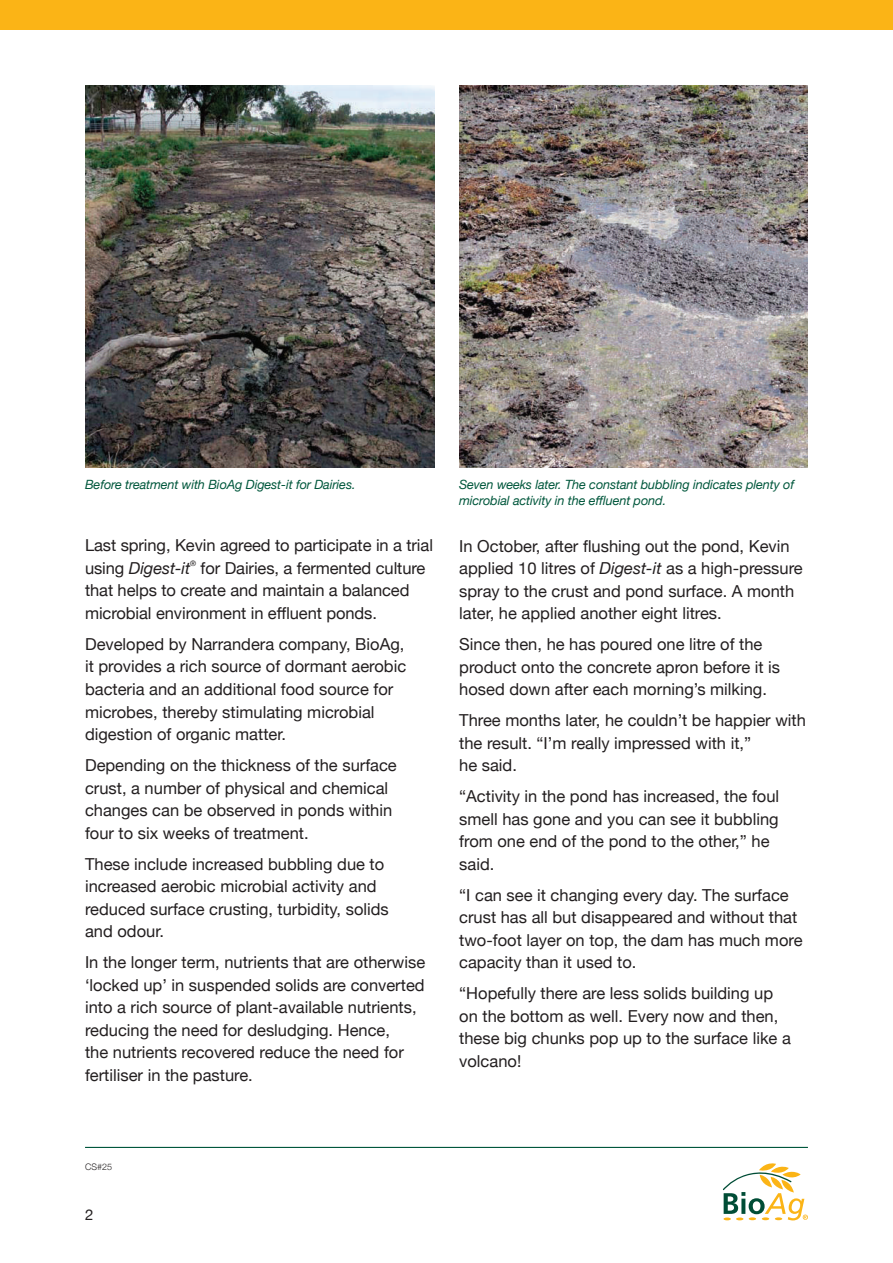
<style>
.page{position:relative;width:893px;height:1263px;background:#fff}
.page>*{position:absolute;margin:0;border:0;box-sizing:border-box;transform-origin:0 0}
.t1{font:16.5px/22.5px "Helvetica Neue";color:#231f20}
.t2{font:15px "Helvetica Neue";color:#231f20}
.t3{font:italic 12.75px/16.5px "Helvetica Neue";letter-spacing:-.01em;color:#01573c}
.t4{font:300 9px "Helvetica Neue";color:#231f20}
.t5{font:italic 7.5px "Helvetica Neue";color:#231f20}
.s1{font-style:italic}
</style>
<div class="page">
<div style="left:0;top:0;width:893px;height:30px;background:#fbb416"></div>
<hr style="left:85px;top:1147px;width:723px;height:1px;background:#01573c">
<svg style="left:723px;top:1163px;width:85px;height:57px"></svg>
<img style="left:85px;top:86px;width:350px;height:382px">
<img style="left:459px;top:86px;width:349px;height:382px">
<p class="t3" style="left:85px;top:477px;width:272px">Before treatment with BioAg Digest-it for Dairies.</p>
<p class="t3" style="left:459px;top:477px;width:337px">Seven weeks later. The constant bubbling indicates plenty of microbial activity in the effluent pond.</p>
<p class="t1" style="left:85px;top:535px;width:349px">Last spring, Kevin agreed to participate in a trial using <span class="s1">Digest-it</span></p>
<p class="t5" style="left:190px;top:558px;width:7px">®</p>
<p class="t1" style="left:85px;top:558px;width:342px;text-indent:116px">for Dairies, a fermented culture that helps to create and maintain a balanced microbial environment in effluent ponds.</p>
<p class="t1" style="left:85px;top:634px;width:323px">Developed by Narrandera company, BioAg, it provides a rich source of dormant aerobic bacteria and an additional food source for microbes, thereby stimulating microbial digestion of organic matter.</p>
<p class="t1" style="left:85px;top:755px;width:313px">Depending on the thickness of the surface crust, a number of physical and chemical changes can be observed in ponds within four to six weeks of treatment.</p>
<p class="t1" style="left:85px;top:853px;width:305px">These include increased bubbling due to increased aerobic microbial activity and reduced surface crusting, turbidity, solids and odour.</p>
<p class="t1" style="left:85px;top:952px;width:342px">In the longer term, nutrients that are otherwise ‘locked up’ in suspended solids are converted into a rich source of plant-available nutrients, reducing the need for desludging. Hence,<br>the nutrients recovered reduce the need for fertiliser in the pasture.</p>
<p class="t1" style="left:459px;top:535px;width:345px">In October, after flushing out the pond, Kevin applied 10 litres of <span class="s1">Digest-it</span> as a high-pressure spray to the crust and pond surface. A month later, he applied another eight litres.</p>
<p class="t1" style="left:459px;top:634px;width:322px">Since then, he has poured one litre of the product onto the concrete apron before it is hosed down after each morning’s milking.</p>
<p class="t1" style="left:459px;top:710px;width:348px">Three months later, he couldn’t be happier with the result. “I’m really impressed with it,”<br>he said.</p>
<p class="t1" style="left:459px;top:786px;width:321px">“Activity in the pond has increased, the foul smell has gone and you can see it bubbling from one end of the pond to the other,” he said.</p>
<p class="t1" style="left:459px;top:884px;width:345px">“I can see it changing every day. The surface crust has all but disappeared and without that two-foot layer on top, the dam has much more capacity than it used to.</p>
<p class="t1" style="left:459px;top:983px;width:333px">“Hopefully there are less solids building up on the bottom as well. Every now and then, these big chunks pop up to the surface like a volcano!</p>
<p class="t4" style="left:85px;top:1159px;width:29px">CS#25</p>
<p class="t2" style="left:85px;top:1204px;width:10px">2</p>
</div>
